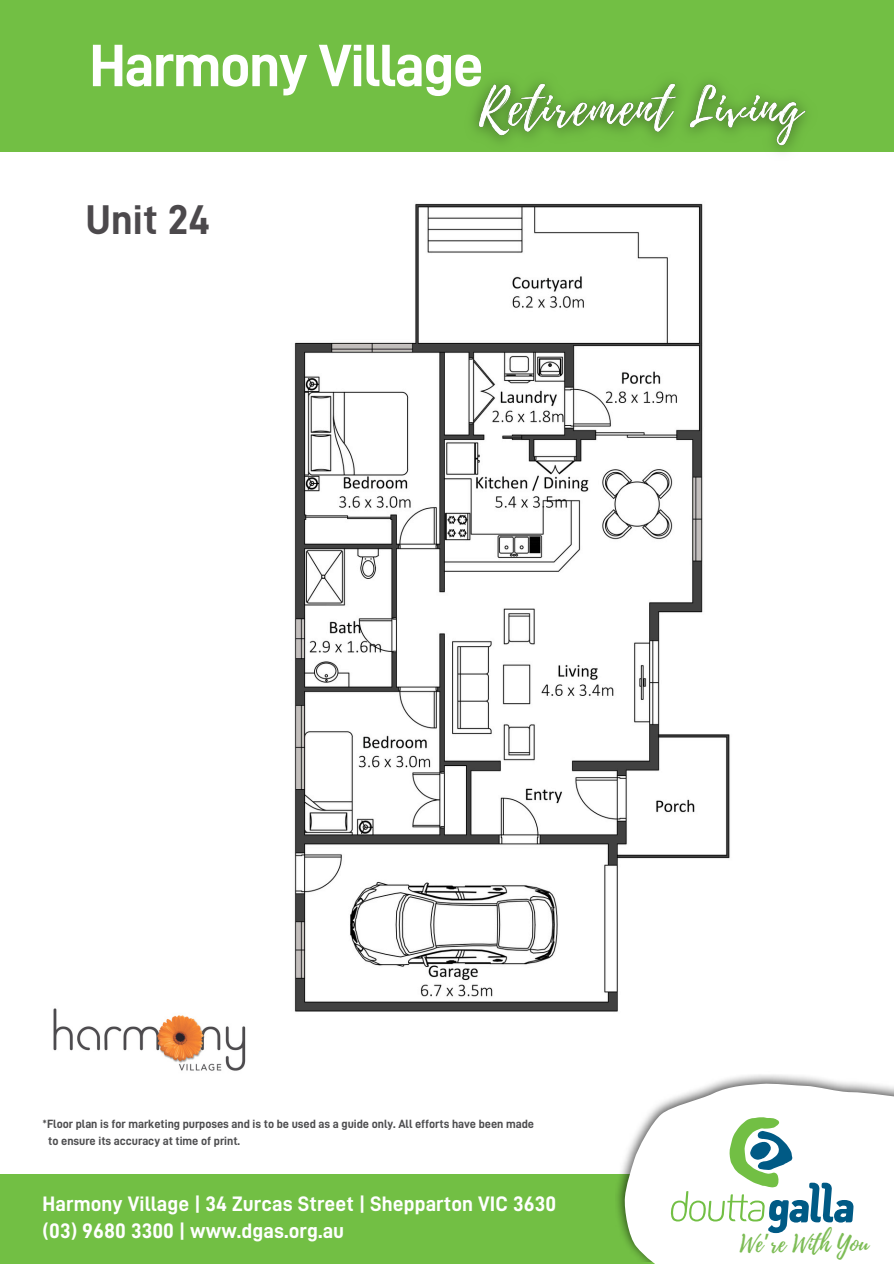
<style>
.page{position:relative;width:894px;height:1264px;background:#fff}
.page>*{position:absolute;margin:0;border:0;box-sizing:border-box;transform-origin:0 0}
.t1{font:60px "D DIN PRO Bold";letter-spacing:-.025em;color:#fff}
.t2{font:41.7px "D DIN PRO Bold";letter-spacing:.005em;color:#4c494c}
.t3{font:23.55px "Playlist Script";color:#7cbc54}
.t4{font:21px "D DIN PRO Bold";letter-spacing:.005em;color:#fff}
.t5{font:12px "D DIN PRO Bold";letter-spacing:-.005em;color:#4d4d4f}
.s1{font-family:"Noto Sans Gurmukhi"}
</style>
<div class="page">
<div style="left:0;top:1174px;width:893px;height:89px;background:#72bf44"></div>
<img style="left:617px;top:1074px;width:222px;height:158px">
<div style="left:0;top:0;width:893px;height:151px;background:#72bf44"></div>
<svg style="left:623px;top:1082px;width:270px;height:181px"></svg>
<svg style="left:670px;top:1117px;width:183px;height:115px"></svg>
<img style="left:294px;top:203px;width:436px;height:809px">
<img style="left:53px;top:1008px;width:193px;height:63px">
<img style="left:456px;top:81px;width:371px;height:71px">
<p class="t1" style="left:89px;top:36px;width:396px">Harmony Village</p>
<h5 class="t2" style="left:85px;top:199px;width:126px">Unit 24</h5>
<p class="t5" style="left:43px;top:1118px;width:493px">*Floor plan is for marketing purposes and is to be used as a guide only. All efforts have been made</p>
<h4 class="t5" style="left:48px;top:1134px;width:193px">to ensure its accuracy at time of print.</h4>
<p class="t4" style="left:43px;top:1193px;width:515px">Harmony Village | 34 Zurcas Street | Shepparton VIC 3630</p>
<p class="t4" style="left:43px;top:1220px;width:303px">(03) 9680 3300 | www.dgas.org.au</p>
<p class="t3" style="left:739px;top:1226px;width:130px">We<span class="s1">’</span>re With You</p>
</div>
